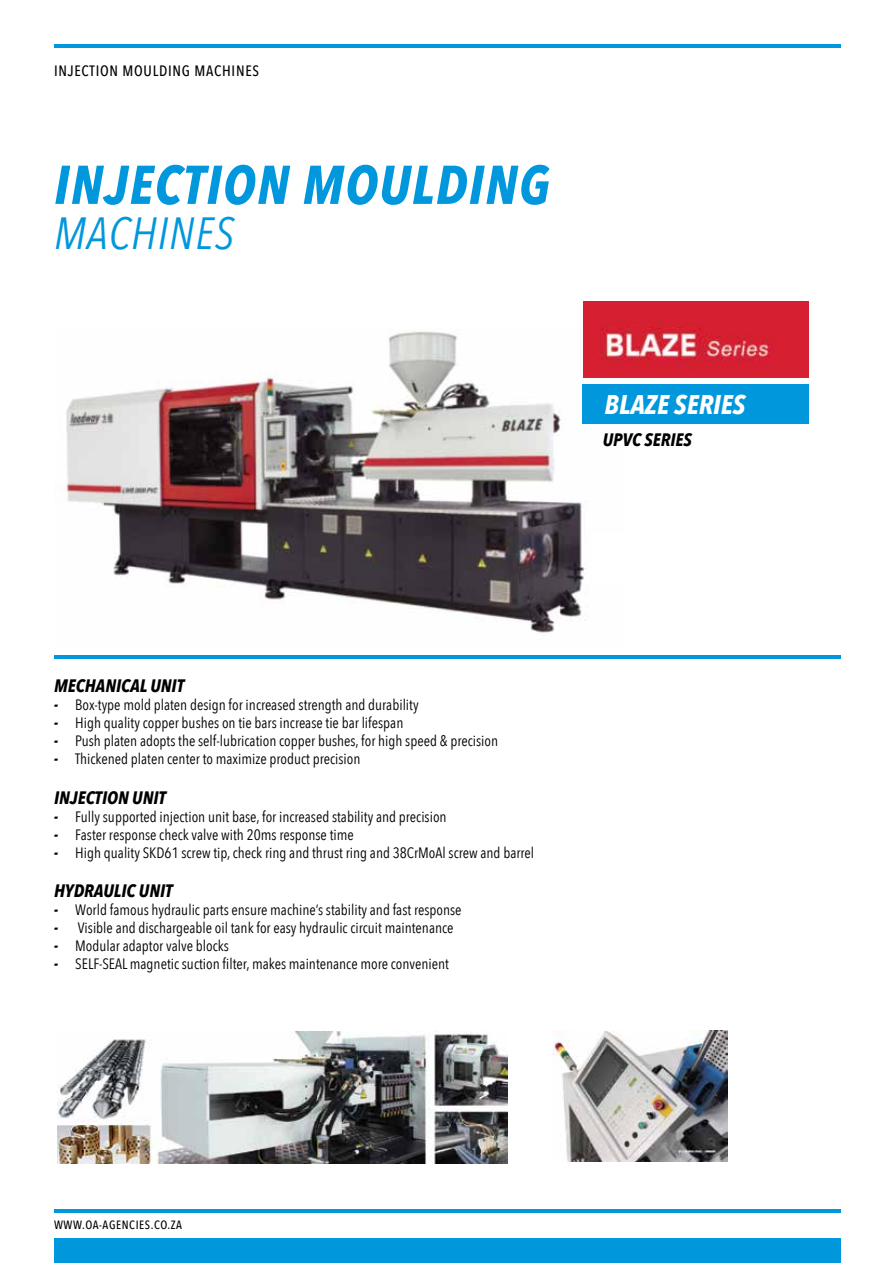
<style>
.page{position:relative;width:893px;height:1263px;background:#fff}
.page>*{position:absolute;margin:0;border:0;box-sizing:border-box;transform-origin:0 0}
.t1{font:italic 700 54px "Avenir Next Condensed";color:#0097dc}
.t2{font:italic 45px "Avenir Next Condensed";color:#0097dc}
.t3{font:italic 700 27px "Avenir Next Condensed";color:#fff}
.t4{font:italic 700 18px "Avenir Next Condensed";color:#000}
.t5{font:15px "Avenir Next Condensed";color:#000}
.t6{font:500 15px "Avenir Next Condensed";letter-spacing:.05em;color:#000}
.t7{font:500 12px "Avenir Next Condensed";letter-spacing:.05em;color:#000}
.s1{font-weight:800;font-style:italic}
</style>
<div class="page">
<hr style="left:54px;top:1209px;width:787px;height:3px;background:#0097dc">
<div style="left:54px;top:1238px;width:787px;height:25px;background:#0097dc"></div>
<hr style="left:54px;top:45px;width:787px;height:3px;background:#0097dc">
<img style="left:64px;top:328px;width:561px;height:305px">
<div style="left:583px;top:384px;width:226px;height:40px;background:#0097dc"></div>
<img style="left:584px;top:302px;width:225px;height:75px">
<hr style="left:54px;top:656px;width:787px;height:3px;background:#0097dc">
<div style="left:592px;top:533px;width:183px;height:50px;background:#fff"></div>
<img style="left:57px;top:1031px;width:451px;height:132px">
<img style="left:553px;top:1030px;width:174px;height:132px">
<p class="t6" style="left:54px;top:61px;width:29px">INJECTION</p>
<p class="t6" style="left:123px;top:61px;width:21px">MOULDING</p>
<p class="t6" style="left:194px;top:61px;width:21px">MACHINES</p>
<h1 class="t1" style="left:54px;top:152px;width:103px">INJECTION</h1>
<h1 class="t1" style="left:302px;top:152px;width:38px">MOU</h1>
<h1 class="t1" style="left:412px;top:152px;width:138px">LDING</h1>
<h2 class="t2" style="left:54px;top:206px;width:182px">MACHINES</h2>
<h3 class="t3" style="left:604px;top:388px;width:96px">BLAZE SERIES</h3>
<p class="t4" style="left:603px;top:429px;width:91px">UPVC SERIES</p>
<p class="t4" style="left:54px;top:675px;width:24px">MECHANICA</p>
<p class="t4" style="left:140px;top:675px;width:31px">L UNIT</p>
<p class="t5" style="left:54px;top:696px;width:366px"><span class="s1">-</span> Box-type mold platen design for increased strength and durability</p>
<p class="t5" style="left:54px;top:714px;width:351px"><span class="s1">-</span> High quality copper bushes on tie bars increase tie bar lifespan</p>
<p class="t5" style="left:54px;top:732px;width:446px"><span class="s1">-</span> Push platen adopts the self-lubrication copper bushes, for high speed &amp; precision</p>
<p class="t5" style="left:54px;top:750px;width:308px"><span class="s1">-</span> Thickened platen center to maximize product precision</p>
<p class="t4" style="left:54px;top:786px;width:113px">INJECTION UNIT</p>
<p class="t5" style="left:54px;top:807px;width:394px"><span class="s1">-</span> Fully supported injection unit base, for increased stability and precision</p>
<p class="t5" style="left:54px;top:825px;width:301px"><span class="s1">-</span> Faster response check valve with 20ms response time</p>
<p class="t5" style="left:54px;top:843px;width:482px"><span class="s1">-</span> High quality SKD61 screw tip, check ring and thrust ring and 38CrMoAl screw and barrel</p>
<p class="t4" style="left:54px;top:880px;width:31px">HYDRAU</p>
<p class="t4" style="left:114px;top:880px;width:35px">LIC UNIT</p>
<p class="t5" style="left:54px;top:901px;width:409px"><span class="s1">-</span> World famous hydraulic parts ensure machine’s stability and fast response</p>
<p class="t5" style="left:54px;top:919px;width:401px"><span class="s1">-</span> Visible and dischargeable oil tank for easy hydraulic circuit maintenance</p>
<p class="t5" style="left:54px;top:937px;width:176px"><span class="s1">-</span> Modular adaptor valve blocks</p>
<p class="t5" style="left:54px;top:955px;width:397px"><span class="s1">-</span> SELF-SEAL magnetic suction filter, makes maintenance more convenient</p>
<p class="t7" style="left:54px;top:1218px;width:130px">WWW.OA-AGENCIES.CO.ZA</p>
</div>
